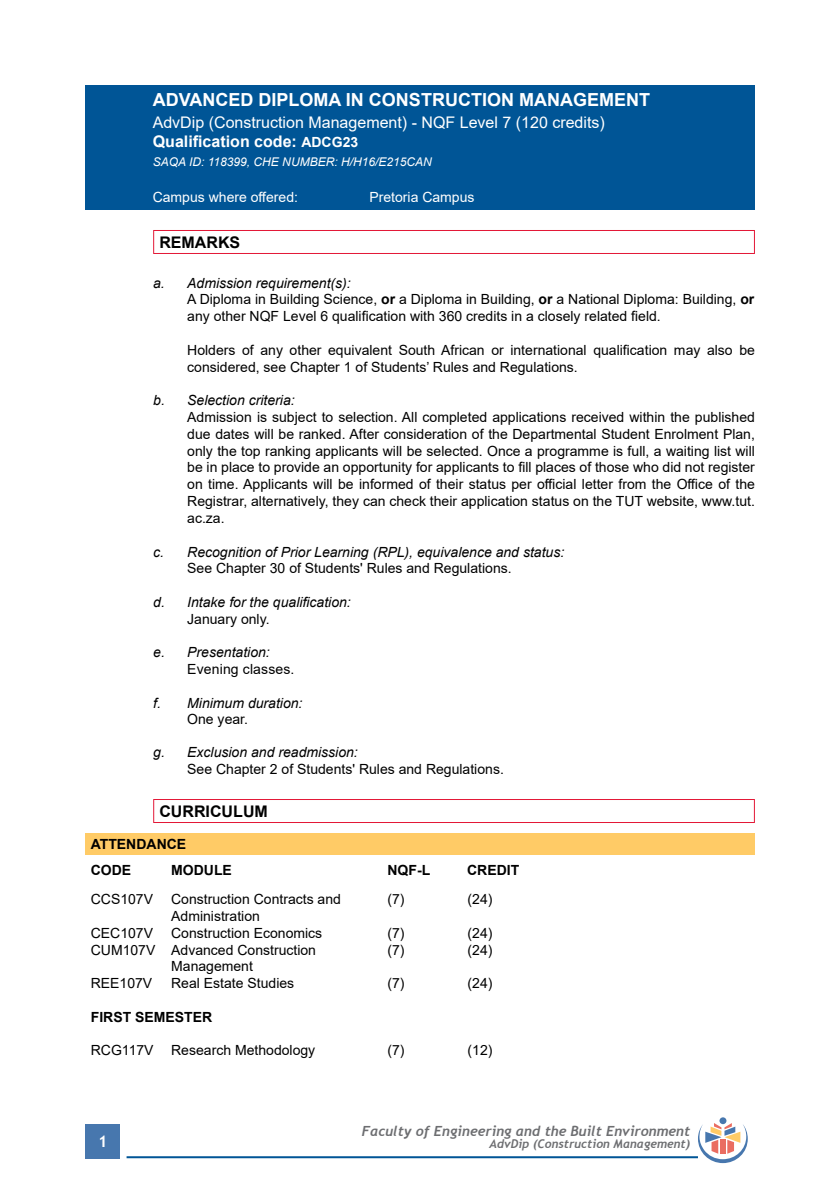
<style>
.page{position:relative;width:840px;height:1191px;background:#fff}
.page>*{position:absolute;margin:0;border:0;box-sizing:border-box;transform-origin:0 0}
.t1{font:700 18px "Arial";color:#fff}
.t2{font:16px/19.2px "Arial";color:#fff}
.t3{font:700 16px "Arial";color:#000}
.t4{font:700 16px "Trebuchet MS";color:#fff}
.t5{font:14px/16.8px "Arial";color:#000}
.t6{font:italic 14px "Arial";color:#000}
.t7{font:700 14px/26.4px "Arial";color:#000}
.t8{font:italic 700 14px "Trebuchet";color:#6d6e71}
.t9{font:14px "Arial";color:#fff}
.t10{font:italic 12px "Arial";color:#fff}
.t11{font:italic 700 12px "Trebuchet";color:#6d6e71}
.s1{font-weight:700}
.s2{font-weight:700;font-size:14px}
.s3{font-style:italic}
</style>
<div class="page">
<div style="left:86px;top:1124px;width:34px;height:34px;background:#4777ae"></div>
<hr style="left:126px;top:1156px;width:571px;height:2px;background:#005596">
<div style="left:719px;top:1117px;width:7px;height:7px;background:#4777ae;border-radius:50%"></div>
<svg style="left:697px;top:1123px;width:50px;height:40px"></svg>
<div style="left:85px;top:85px;width:669px;height:125px;background:#005596"></div>
<hr style="left:153px;top:230px;width:601px;height:1px;background:#e31837">
<svg style="left:153px;top:231px;width:1px;height:22px"></svg>
<svg style="left:753px;top:231px;width:1px;height:22px"></svg>
<hr style="left:153px;top:253px;width:601px;height:1px;background:#e31837">
<hr style="left:153px;top:799px;width:601px;height:1px;background:#e31837">
<svg style="left:153px;top:800px;width:1px;height:22px"></svg>
<svg style="left:753px;top:800px;width:1px;height:22px"></svg>
<hr style="left:153px;top:822px;width:601px;height:1px;background:#e31837">
<div style="left:85px;top:833px;width:669px;height:21px;background:#ffcb66"></div>
<p class="t1" style="left:153px;top:87px;width:498px">ADVANCED DIPLOMA IN CONSTRUCTION MANAGEMENT</p>
<p class="t2" style="left:153px;top:112px;width:453px">AdvDip (Construction Management) - NQF Level 7 (120 credits)<br><span class="s1">Qualification code:</span> <span class="s2">ADCG23</span></p>
<p class="t10" style="left:153px;top:154px;width:280px">SAQA ID: 118399, CHE NUMBER: H/H16/E215CAN</p>
<p class="t9" style="left:153px;top:187px;width:147px">Campus where offered:</p>
<p class="t9" style="left:369px;top:187px;width:107px">Pretoria Campus</p>
<p class="t3" style="left:159px;top:231px;width:82px">REMARKS</p>
<p class="t5" style="left:187px;top:274px;width:568px;text-indent:-34px"><span class="s3">a. Admission requirement(s):<br></span>A Diploma in Building Science, <span class="s1">or</span> a Diploma in Building, <span class="s1">or</span> a National Diploma: Building, <span class="s1">or </span>any other NQF Level 6 qualification with 360 credits in a closely related field.</p>
<p class="t5" style="left:187px;top:341px;width:569px">Holders of any other equivalent South African or international qualification may also be considered, see Chapter 1 of Students’ Rules and Regulations.</p>
<p class="t6" style="left:153px;top:391px;width:143px">b. Selection criteria:</p>
<p class="t5" style="left:187px;top:409px;width:569px;text-align:justify">Admission is subject to selection. All completed applications received within the published due dates will be ranked. After consideration of the Departmental Student Enrolment Plan, only the top ranking applicants will be selected. Once a programme is full, a waiting list will be in place to provide an opportunity for applicants to fill places of those who did not register on time. Applicants will be informed of their status per official letter from the Office of the Registrar, alternatively, they can check their application status on the TUT website, www.tut. ac.za.</p>
<p class="t6" style="left:153px;top:542px;width:412px">c. Recognition of Prior Learning (RPL), equivalence and status:</p>
<p class="t5" style="left:187px;top:560px;width:326px">See Chapter 30 of Students' Rules and Regulations.</p>
<p class="t6" style="left:153px;top:593px;width:199px">d. Intake for the qualification:</p>
<p class="t5" style="left:187px;top:610px;width:84px">January only.</p>
<p class="t6" style="left:153px;top:643px;width:118px">e. Presentation:</p>
<p class="t5" style="left:187px;top:661px;width:109px">Evening classes.</p>
<p class="t6" style="left:153px;top:694px;width:151px">f. Minimum duration:</p>
<p class="t5" style="left:187px;top:710px;width:62px">One year.</p>
<p class="t6" style="left:153px;top:743px;width:206px">g. Exclusion and readmission:</p>
<p class="t5" style="left:187px;top:761px;width:318px">See Chapter 2 of Students' Rules and Regulations.</p>
<p class="t3" style="left:159px;top:800px;width:110px">CURRICULUM</p>
<p class="t7" style="left:91px;top:831px;width:97px">ATTENDANCE<br>CODE</p>
<p class="t7" style="left:171px;top:857px;width:62px">MODULE</p>
<p class="t7" style="left:387px;top:857px;width:44px">NQF-L</p>
<p class="t7" style="left:467px;top:857px;width:54px">CREDIT</p>
<p class="t5" style="left:91px;top:890px;width:64px">CCS107V</p>
<p class="t5" style="left:171px;top:890px;width:171px">Construction Contracts and</p>
<p class="t5" style="left:387px;top:890px;width:19px">(7)</p>
<p class="t5" style="left:467px;top:890px;width:26px">(24)</p>
<p class="t5" style="left:171px;top:907px;width:90px">Administration</p>
<p class="t5" style="left:91px;top:924px;width:64px">CEC107V</p>
<p class="t5" style="left:171px;top:924px;width:152px">Construction Economics</p>
<p class="t5" style="left:387px;top:924px;width:19px">(7)</p>
<p class="t5" style="left:467px;top:924px;width:26px">(24)</p>
<p class="t5" style="left:91px;top:941px;width:227px">CUM107V Advanced Construction</p>
<p class="t5" style="left:387px;top:941px;width:19px">(7)</p>
<p class="t5" style="left:467px;top:941px;width:26px">(24)</p>
<p class="t5" style="left:171px;top:958px;width:83px">Management</p>
<p class="t5" style="left:91px;top:974px;width:63px">REE107V</p>
<p class="t5" style="left:171px;top:974px;width:124px">Real Estate Studies</p>
<p class="t5" style="left:387px;top:974px;width:19px">(7)</p>
<p class="t5" style="left:467px;top:974px;width:26px">(24)</p>
<p class="t7" style="left:91px;top:1003px;width:123px">FIRST SEMESTER</p>
<p class="t5" style="left:91px;top:1042px;width:64px">RCG117V</p>
<p class="t5" style="left:171px;top:1042px;width:145px">Research Methodology</p>
<p class="t5" style="left:387px;top:1042px;width:19px">(7)</p>
<p class="t5" style="left:467px;top:1042px;width:26px">(12)</p>
<p class="t4" style="left:98px;top:1131px;width:11px">1</p>
<p class="t8" style="left:362px;top:1121px;width:329px">Faculty of Engineering and the Built Environment</p>
<p class="t11" style="left:489px;top:1135px;width:202px">AdvDip (Construction Management)</p>
</div>
